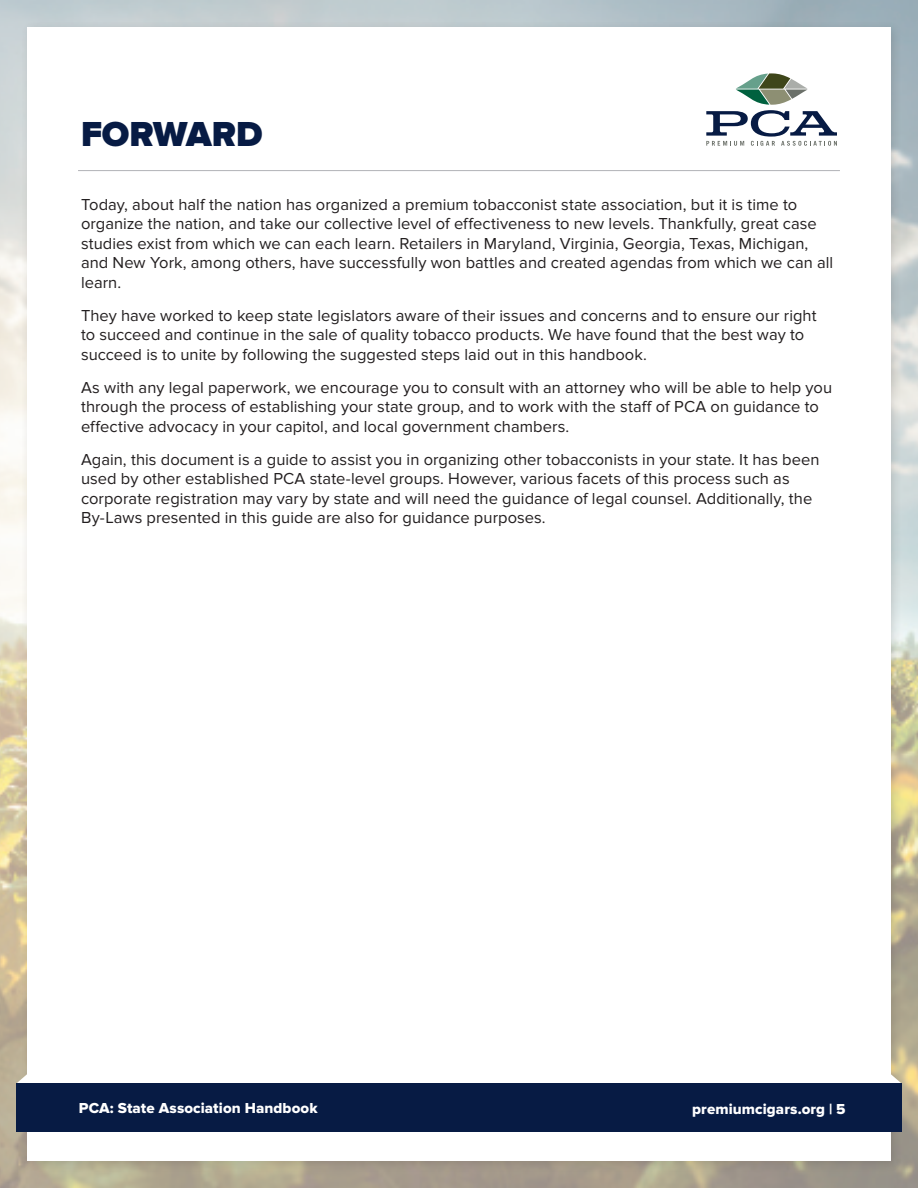
<style>
.page{position:relative;width:918px;height:1188px;background:#fff}
.page>*{position:absolute;margin:0;border:0;box-sizing:border-box;transform-origin:0 0}
.t1{font:900 36px "Proxima Nova";letter-spacing:-.005em;color:#071b44}
.t2{font:16.5px/19.5px "Proxima Nova";letter-spacing:.005em;color:#231f20}
.t3{font:15px "Proxima Nova Extrabld";letter-spacing:.005em;color:#fff}
</style>
<div class="page">
<div style="left:20px;top:20px;width:883px;height:1153px;background:#231f20;opacity:.15"></div>
<div style="left:27px;top:27px;width:864px;height:1134px;background:#fff"></div>
<svg style="left:16px;top:1071px;width:11px;height:12px"></svg>
<svg style="left:891px;top:1071px;width:11px;height:25px"></svg>
<div style="left:16px;top:1083px;width:885px;height:49px;background:#071b44"></div>
<hr style="left:78px;top:170px;width:762px;height:1px;background:#b2b3b7">
<svg style="left:706px;top:73px;width:131px;height:73px"></svg>
<h1 class="t1" style="left:81px;top:113px;width:183px">FORWARD</h1>
<p class="t2" style="left:81px;top:195px;width:754px">Today, about half the nation has organized a premium tobacconist state association, but it is time to organize the nation, and take our collective level of effectiveness to new levels. Thankfully, great case studies exist from which we can each learn. Retailers in Maryland, Virginia, Georgia, Texas, Michigan, and New York, among others, have successfully won battles and created agendas from which we can all learn.</p>
<p class="t2" style="left:81px;top:306px;width:737px">They have worked to keep state legislators aware of their issues and concerns and to ensure our right to succeed and continue in the sale of quality tobacco products. We have found that the best way to succeed is to unite by following the suggested steps laid out in this handbook.</p>
<p class="t2" style="left:81px;top:378px;width:753px">As with any legal paperwork, we encourage you to consult with an attorney who will be able to help you through the process of establishing your state group, and to work with the staff of PCA on guidance to effective advocacy in your capitol, and local government chambers.</p>
<p class="t2" style="left:81px;top:450px;width:740px">Again, this document is a guide to assist you in organizing other tobacconists in your state. It has been used by other established PCA state-level groups. However, various facets of this process such as corporate registration may vary by state and will need the guidance of legal counsel. Additionally, the By-Laws presented in this guide are also for guidance purposes.</p>
<p class="t3" style="left:79px;top:1100px;width:240px">PCA: State Association Handbook</p>
<p class="t3" style="left:692px;top:1100px;width:155px">premiumcigars.org | 5</p>
</div>
